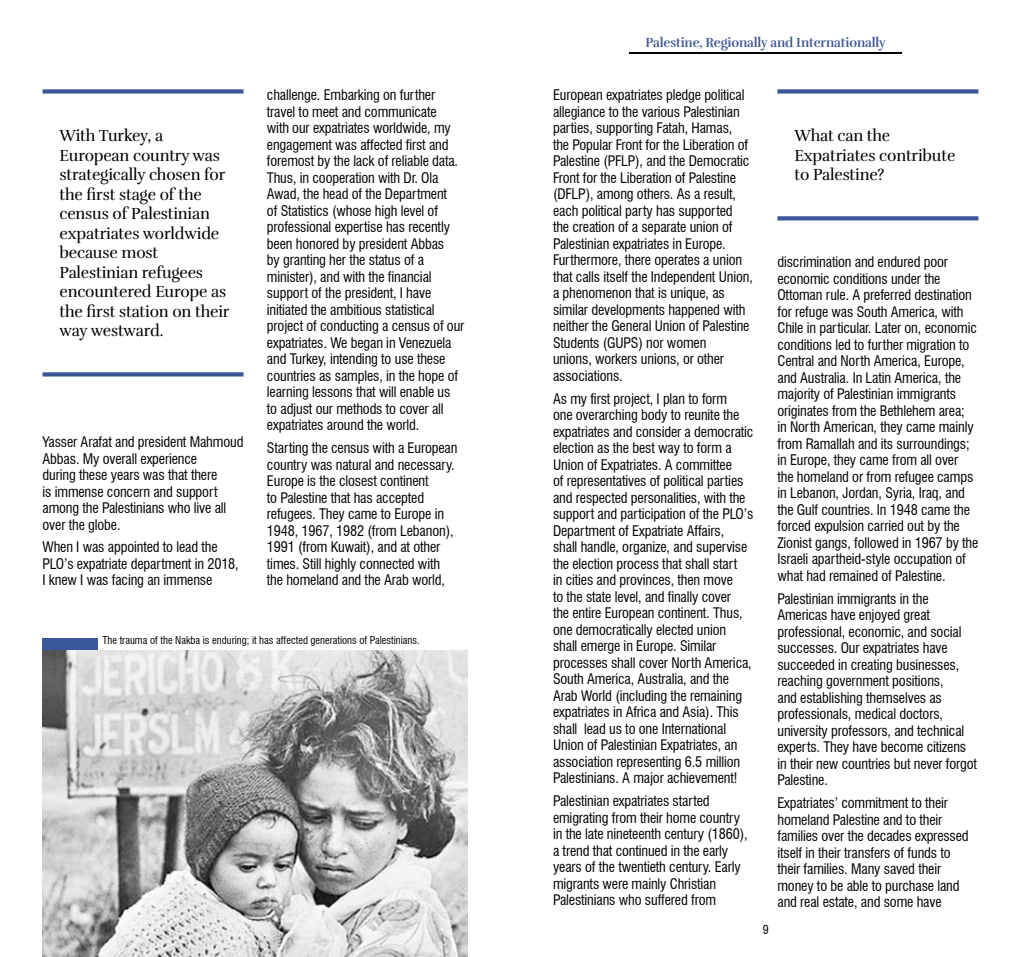
<style>
.page{position:relative;width:1021px;height:957px;background:#fff}
.page>*{position:absolute;margin:0;border:0;box-sizing:border-box;transform-origin:0 0}
.t1{font:16.5px/19.5px "Rufina";letter-spacing:-.01em;color:#000;scale:.96 1}
.t2{font:condensed 14.25px/16.5px "Swiss 721 BT";letter-spacing:-.01em;color:#000}
.t3{font:700 13.5px "Rufina";letter-spacing:-.01em;color:#3c5798;scale:.96 1}
.t4{font:condensed 12px "Swiss 721 BT";color:#000}
.t5{font:condensed 10.5px "Swiss 721 BT";color:#000}
</style>
<div class="page">
<hr style="left:629px;top:52px;width:272px;height:1px;background:#000">
<div style="left:43px;top:89px;width:200px;height:5px;background:#3c5798"></div>
<svg style="left:43px;top:372px;width:200px;height:4px"></svg>
<div style="left:777px;top:89px;width:201px;height:5px;background:#3c5798"></div>
<svg style="left:777px;top:216px;width:201px;height:4px"></svg>
<div style="left:43px;top:638px;width:55px;height:13px;background:#3c5798"></div>
<img style="left:43px;top:651px;width:425px;height:306px">
<p class="t3" style="left:645px;top:34px;width:252px">Palestine, Regionally and Internationally</p>
<p class="t2" style="left:267px;top:87px;width:199px">challenge. Embarking on further travel to meet and communicate<br>with our expatriates worldwide, my engagement was affected first and foremost by the lack of reliable data.<br>Thus, in cooperation with Dr. Ola Awad, the head of the Department<br>of Statistics (whose high level of professional expertise has recently been honored by president Abbas<br>by granting her the status of a minister), and with the financial support of the president, I have initiated the ambitious statistical project of conducting a census of our expatriates. We began in Venezuela and Turkey, intending to use these countries as samples, in the hope of learning lessons that will enable us<br>to adjust our methods to cover all expatriates around the world.</p>
<p class="t2" style="left:267px;top:440px;width:192px">Starting the census with a European country was natural and necessary.<br>Europe is the closest continent<br>to Palestine that has accepted refugees. They came to Europe in 1948, 1967, 1982 (from Lebanon), 1991 (from Kuwait), and at other times. Still highly connected with the homeland and the Arab world,</p>
<p class="t2" style="left:553px;top:87px;width:201px">European expatriates pledge political allegiance to the various Palestinian parties, supporting Fatah, Hamas,<br>the Popular Front for the Liberation of Palestine (PFLP), and the Democratic Front for the Liberation of Palestine (DFLP), among others. As a result, each political party has supported<br>the creation of a separate union of Palestinian expatriates in Europe.<br>Furthermore, there operates a union that calls itself the Independent Union, a phenomenon that is unique, as similar developments happened with neither the General Union of Palestine Students (GUPS) nor women<br>unions, workers unions, or other associations.</p>
<p class="t2" style="left:553px;top:390px;width:202px">As my first project, I plan to form<br>one overarching body to reunite the expatriates and consider a democratic election as the best way to form a Union of Expatriates. A committee<br>of representatives of political parties and respected personalities, with the support and participation of the PLO’s Department of Expatriate Affairs,<br>shall handle, organize, and supervise the election process that shall start<br>in cities and provinces, then move<br>to the state level, and finally cover<br>the entire European continent. Thus, one democratically elected union shall emerge in Europe. Similar processes shall cover North America, South America, Australia, and the Arab World (including the remaining expatriates in Africa and Asia). This shall lead us to one International Union of Palestinian Expatriates, an association representing 6.5 million Palestinians. A major achievement!</p>
<p class="t2" style="left:553px;top:792px;width:196px">Palestinian expatriates started emigrating from their home country in the late nineteenth century (1860), a trend that continued in the early years of the twentieth century. Early migrants were mainly Christian Palestinians who suffered from</p>
<p class="t1" style="left:60px;top:126px;width:178px">With Turkey, a<br>European country was strategically chosen for the first stage of the census of Palestinian expatriates worldwide because most<br>Palestinian refugees encountered Europe as the first station on their way westward.</p>
<p class="t1" style="left:794px;top:126px;width:169px">What can the<br>Expatriates contribute to Palestine?</p>
<p class="t2" style="left:777px;top:254px;width:202px">discrimination and endured poor economic conditions under the Ottoman rule. A preferred destination for refuge was South America, with Chile in particular. Later on, economic conditions led to further migration to Central and North America, Europe, and Australia. In Latin America, the majority of Palestinian immigrants originates from the Bethlehem area;<br>in North American, they came mainly from Ramallah and its surroundings; in Europe, they came from all over<br>the homeland or from refugee camps in Lebanon, Jordan, Syria, Iraq, and the Gulf countries. In 1948 came the forced expulsion carried out by the Zionist gangs, followed in 1967 by the Israeli apartheid-style occupation of what had remained of Palestine.</p>
<p class="t2" style="left:777px;top:590px;width:201px">Palestinian immigrants in the<br>Americas have enjoyed great professional, economic, and social successes. Our expatriates have succeeded in creating businesses, reaching government positions,<br>and establishing themselves as professionals, medical doctors, university professors, and technical experts. They have become citizens in their new countries but never forgot<br>Palestine.</p>
<p class="t2" style="left:777px;top:795px;width:193px">Expatriates’ commitment to their homeland Palestine and to their families over the decades expressed itself in their transfers of funds to their families. Many saved their money to be able to purchase land and real estate, and some have</p>
<p class="t2" style="left:43px;top:433px;width:202px">Yasser Arafat and president Mahmoud<br>Abbas. My overall experience<br>during these years was that there<br>is immense concern and support among the Palestinians who live all over the globe.</p>
<p class="t2" style="left:43px;top:539px;width:198px">When I was appointed to lead the<br>PLO’s expatriate department in 2018,<br>I knew I was facing an immense</p>
<p class="t5" style="left:102px;top:634px;width:319px">The trauma of the Nakba is enduring; it has affected generations of Palestinians.</p>
<p class="t4" style="left:762px;top:922px;width:7px">9</p>
</div>
